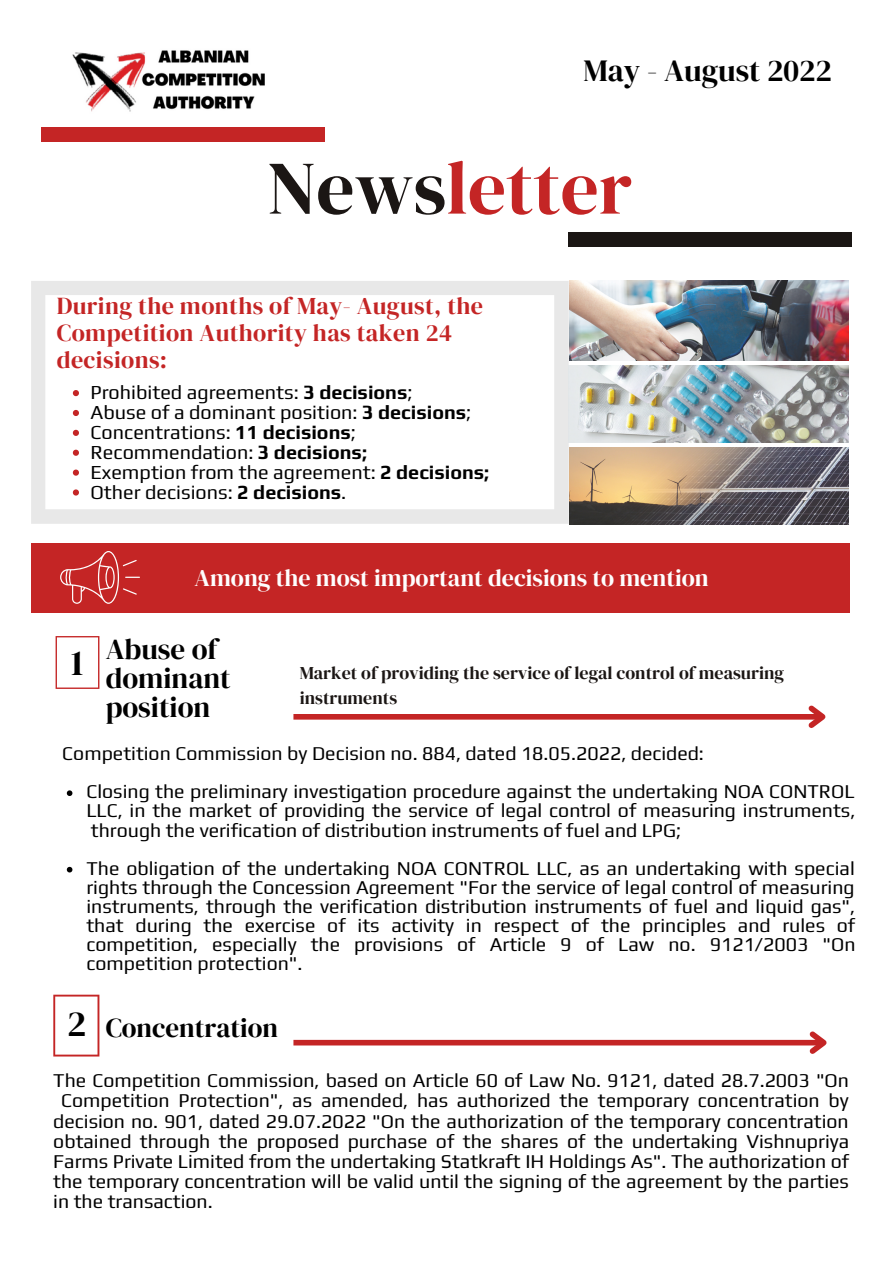
<style>
.page{position:relative;width:893px;height:1264px;background:#fff}
.page>*{position:absolute;margin:0;border:0;box-sizing:border-box;transform-origin:0 0}
.t1{font:75.45px "DM Serif Display";color:#c42525}
.t2{font:36.3px "DM Serif Display";color:#000}
.t3{font:30.9px "DM Serif Display";color:#000}
.t4{font:29.1px/29.2px "DM Serif Display";color:#000}
.t5{font:27px "DM Serif Display";color:#000}
.t6{font:24.15px/26.7px "DM Serif Display";letter-spacing:.015em;color:#c42525}
.t7{font:24px "DM Serif Display";color:#fefefe}
.t8{font:19.8px/19.8px "Play";color:#000}
.t9{font:19.5px/19px "Play";color:#000;text-align:justify}
.t10{font:18px/24.8px "DM Serif Display";color:#1b1614}
.s1{color:#1b1614}
.s2{font-weight:700}
.s3{font-size:36px}
</style>
<div class="page">
<div style="left:41px;top:127px;width:283px;height:15px;background:#c42525"></div>
<svg style="left:56px;top:636px;width:43px;height:53px"></svg>
<svg style="left:31px;top:281px;width:537px;height:243px"></svg>
<div style="left:568px;top:232px;width:283px;height:15px;background:#1b1614"></div>
<div style="left:31px;top:543px;width:818px;height:70px;background:#c42525"></div>
<svg style="left:60px;top:551px;width:80px;height:53px"></svg>
<div style="left:293px;top:714px;width:529px;height:5px;background:#c42525"></div>
<svg style="left:803px;top:705px;width:23px;height:23px"></svg>
<svg style="left:53px;top:994px;width:46px;height:62px"></svg>
<div style="left:293px;top:1039px;width:530px;height:6px;background:#c42525"></div>
<svg style="left:804px;top:1031px;width:23px;height:23px"></svg>
<img style="left:569px;top:281px;width:279px;height:80px">
<img style="left:568px;top:366px;width:280px;height:76px">
<img style="left:569px;top:447px;width:279px;height:77px">
<svg style="left:67px;top:790px;width:5px;height:6px"></svg>
<svg style="left:67px;top:866px;width:5px;height:6px"></svg>
<svg style="left:73px;top:390px;width:6px;height:6px"></svg>
<svg style="left:73px;top:410px;width:6px;height:6px"></svg>
<svg style="left:73px;top:430px;width:6px;height:6px"></svg>
<svg style="left:73px;top:449px;width:6px;height:7px"></svg>
<svg style="left:73px;top:469px;width:6px;height:6px"></svg>
<svg style="left:73px;top:489px;width:6px;height:6px"></svg>
<img style="left:72px;top:50px;width:193px;height:62px">
<h3 class="t3" style="left:583px;top:49px;width:250px">May - August 2022</h3>
<h1 class="t1" style="left:267px;top:135px;width:366px"><span class="s1">News</span>letter</h1>
<p class="t6" style="left:57px;top:292px;width:428px">During the months of May- August, the<br>Competition Authority has taken 24 decisions:</p>
<p class="t8" style="left:90px;top:382px;width:400px">Prohibited agreements: <span class="s2">3 decisions</span>;<br>Abuse of a dominant position: <span class="s2">3 decisions</span>; Concentrations: <span class="s2">11 decisions</span>; Recommendation: <span class="s2">3 decisions;<br></span>Exemption from the agreement: <span class="s2">2 decisions; </span>Other decisions: <span class="s2">2 decisions</span>.</p>
<h2 class="t2" style="left:71px;top:637px;width:14px">1</h2>
<p class="t7" style="left:194px;top:561px;width:515px">Among the most important decisions to mention</p>
<h3 class="t4" style="left:106px;top:634px;width:127px">Abuse of dominant position</h3>
<p class="t10" style="left:300px;top:660px;width:486px">Market of providing the service of legal control of measuring instruments</p>
<p class="t9" style="left:62px;top:743px;width:643px">Competition Commission by Decision no. 884, dated 18.05.2022, decided:</p>
<p class="t9" style="left:86px;top:781px;width:770px">Closing the preliminary investigation procedure against the undertaking NOA CONTROL LLC, in the market of providing the service of legal control of measuring instruments, through the verification of distribution instruments of fuel and LPG;</p>
<p class="t9" style="left:86px;top:858px;width:770px">The obligation of the undertaking NOA CONTROL LLC, as an undertaking with special rights through the Concession Agreement "For the service of legal control of measuring instruments, through the verification distribution instruments of fuel and liquid gas", that during the exercise of its activity in respect of the principles and rules of competition, especially the provisions of Article 9 of Law no. 9121/2003 "On competition protection".</p>
<h3 class="t5" style="left:67px;top:1009px;width:212px"><span class="s3">2</span> Concentration</h3>
<p class="t9" style="left:53px;top:1070px;width:797px">The Competition Commission, based on Article 60 of Law No. 9121, dated 28.7.2003 "On</p>
<p class="t9" style="left:61px;top:1090px;width:789px">Competition Protection", as amended, has authorized the temporary concentration by</p>
<p class="t9" style="left:53px;top:1110px;width:796px">decision no. 901, dated 29.07.2022 "On the authorization of the temporary concentration</p>
<p class="t9" style="left:53px;top:1131px;width:797px">obtained through the proposed purchase of the shares of the undertaking Vishnupriya</p>
<p class="t9" style="left:53px;top:1151px;width:797px">Farms Private Limited from the undertaking Statkraft IH Holdings As". The authorization of</p>
<p class="t9" style="left:53px;top:1171px;width:797px">the temporary concentration will be valid until the signing of the agreement by the parties</p>
<p class="t9" style="left:53px;top:1191px;width:161px">in the transaction.</p>
</div>
